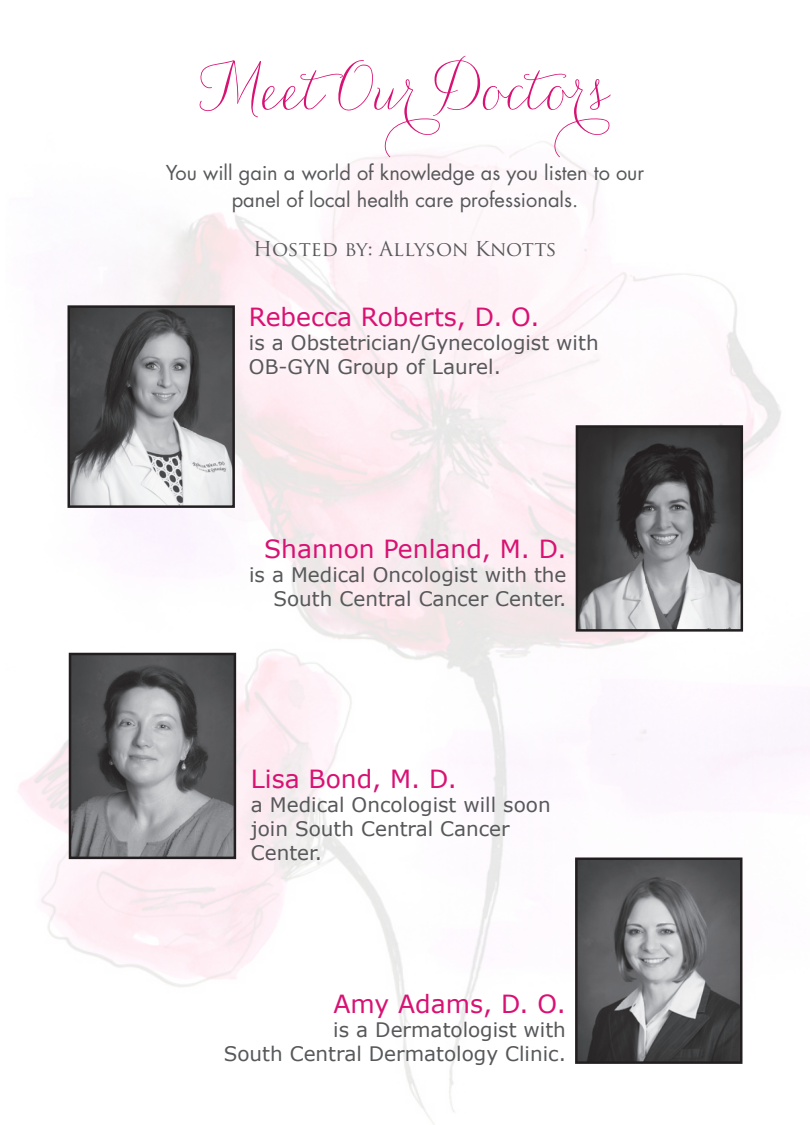
<style>
.page{position:relative;width:810px;height:1125px;background:#fff}
.page>*{position:absolute;margin:0;border:0;box-sizing:border-box;transform-origin:0 0}
.t1{font:65px "Carolyna Pro";color:#d81273}
.t2{font:25px "Verdana";color:#d81273}
.t3{font:20px/24px "Verdana";color:#57585a}
.t4{font:20px/27px "Futura";color:#57585a;text-align:center}
.t5{font:20px "Trajan Pro";color:#57585a}
</style>
<div class="page">
<img style="left:18px;top:141px;width:792px;height:984px">
<img style="left:71px;top:308px;width:161px;height:197px">
<div style="left:68px;top:305px;width:167px;height:203px;border:2px solid #231f20"></div>
<img style="left:72px;top:656px;width:161px;height:200px">
<div style="left:69px;top:653px;width:167px;height:206px;border:2px solid #231f20"></div>
<img style="left:579px;top:428px;width:161px;height:201px">
<div style="left:576px;top:425px;width:167px;height:207px;border:2px solid #231f20"></div>
<img style="left:578px;top:861px;width:161px;height:200px">
<div style="left:575px;top:858px;width:167px;height:206px;border:2px solid #231f20"></div>
<h1 class="t1" style="left:200px;top:49px;width:435px">Meet OurDoctors</h1>
<p class="t4" style="left:166px;top:159px;width:480px">You will gain a world of knowledge as you listen to our panel of local health care professionals.</p>
<p class="t5" style="left:253px;top:236px;width:305px">Hosted by: Allyson Knotts</p>
<p class="t2" style="left:249px;top:301px;width:292px">Rebecca Roberts, D. O.</p>
<p class="t3" style="left:249px;top:332px;width:351px">is a Obstetrician/Gynecologist with<br>OB-GYN Group of Laurel.</p>
<p class="t2" style="left:264px;top:533px;width:304px">Shannon Penland, M. D.</p>
<p class="t3" style="left:249px;top:563px;width:319px;text-align:right">is a Medical Oncologist with the<br>South Central Cancer Center.</p>
<p class="t2" style="left:251px;top:763px;width:207px">Lisa Bond, M. D.</p>
<p class="t3" style="left:251px;top:793px;width:301px">a Medical Oncologist will soon join South Central Cancer<br>Center.</p>
<p class="t2" style="left:333px;top:988px;width:234px">Amy Adams, D. O.</p>
<p class="t3" style="left:224px;top:1018px;width:344px;text-align:right">is a Dermatologist with<br>South Central Dermatology Clinic.</p>
</div>
